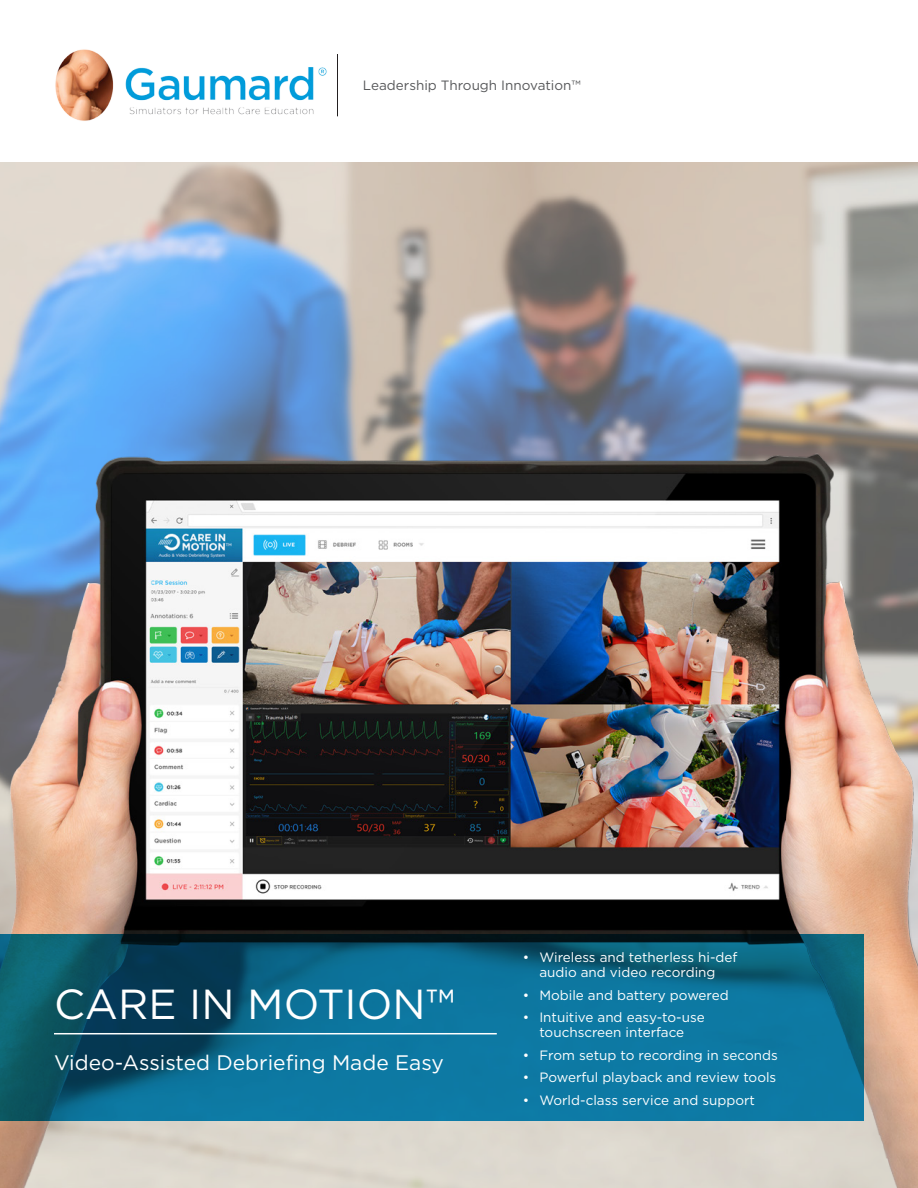
<style>
.page{position:relative;width:918px;height:1188px;background:#fff}
.page>*{position:absolute;margin:0;border:0;box-sizing:border-box;transform-origin:0 0}
.Cover_Header{font:42px "Gotham";color:#fff}
.Cover_Sub_Header{font:21px "Gotham";color:#fff}
.t1{font:13.5px/15px "Gotham";color:#fff;text-align:center}
.t2{font:13.5px "Gotham";color:#57585a}
</style>
<div class="page">
<img style="left:0;top:162px;width:918px;height:251px">
<img style="left:55px;top:49px;width:272px;height:72px">
<hr style="left:337px;top:54px;width:1px;height:62px;background:#231f20">
<img style="left:0;top:413px;width:918px;height:775px">
<svg style="left:0;top:935px;width:864px;height:186px;background:#0b6788"></svg>
<hr style="left:54px;top:1033px;width:443px;height:1px;background:#fff">
<p class="t2" style="left:363px;top:77px;width:220px">Leadership Through Innovation™</p>
<p class="Cover_Header" style="left:54px;top:978px;width:402px">CARE IN MOTION™</p>
<p class="Cover_Sub_Header" style="left:54px;top:1049px;width:391px">Video-Assisted Debriefing Made Easy</p>
<p class="t1" style="left:523px;top:949px;width:216px">• Wireless and tetherless hi-def audio and video recording</p>
<p class="t1" style="left:523px;top:987px;width:207px">• Mobile and battery powered</p>
<p class="t1" style="left:523px;top:1009px;width:183px">• Intuitive and easy-to-use touchscreen interface</p>
<p class="t1" style="left:523px;top:1047px;width:256px">• From setup to recording in seconds</p>
<p class="t1" style="left:523px;top:1069px;width:255px">• Powerful playback and review tools</p>
<p class="t1" style="left:523px;top:1092px;width:234px">• World-class service and support</p>
</div>
